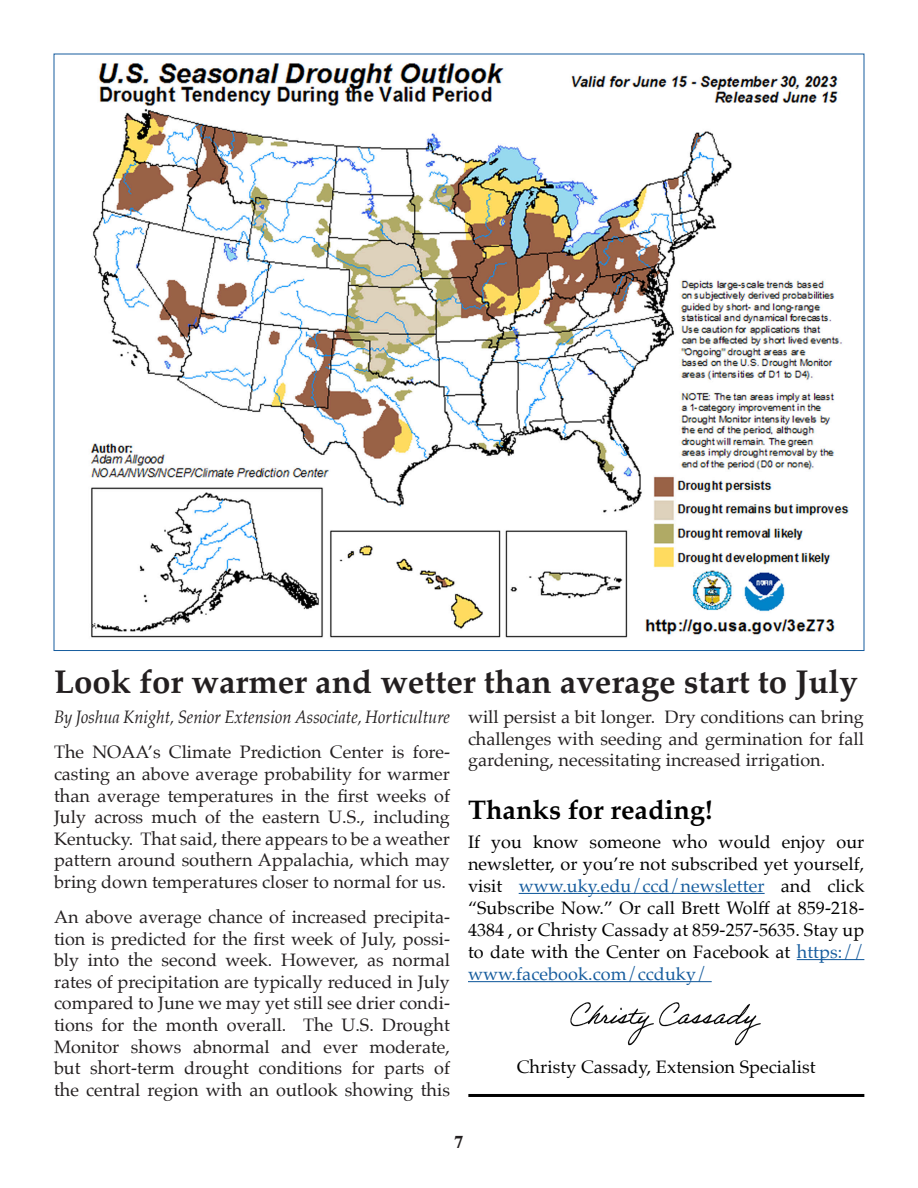
<style>
.page{position:relative;width:918px;height:1188px;background:#fff}
.page>*{position:absolute;margin:0;border:0;box-sizing:border-box;transform-origin:0 0}
.t1{font:700 33px "Palatino";color:#231f20}
.t2{font:700 27px "Palatino";color:#000}
.t3{font:18px/21.6px "Palatino";color:#231f20;text-align:justify}
.t4{font:18px/22px "Palatino";letter-spacing:.005em;color:#000;text-align:justify}
.t5{font:italic 18px "Palatino";color:#231f20;scale:.92 1}
.t6{font:700 18px "Times";color:#231f20}
.s1{color:#175d9e}
</style>
<div class="page">
<hr style="left:519px;top:893px;width:246px;height:1px;background:#175d9e">
<hr style="left:797px;top:959px;width:67px;height:1px;background:#175d9e">
<hr style="left:468px;top:981px;width:244px;height:1px;background:#175d9e">
<hr style="left:468px;top:1094px;width:396px;height:3px;background:#000">
<img style="left:90px;top:63px;width:759px;height:575px">
<img style="left:569px;top:981px;width:192px;height:65px">
<p class="t1" style="left:54px;top:654px;width:805px">Look for warmer and wetter than average start to July</p>
<p class="t5" style="left:54px;top:702px;width:432px">By Joshua Knight, Senior Extension Associate, Horticulture</p>
<p class="t3" style="left:54px;top:741px;width:398px">The NOAA’s Climate Prediction Center is fore&shy;casting an above average probability for warmer than average temperatures in the first weeks of July across much of the eastern U.S., including Kentucky. That said, there appears to be a weather pattern around southern Appalachia, which may bring down temperatures closer to normal for us.</p>
<p class="t3" style="left:54px;top:906px;width:398px">An above average chance of increased precipita&shy;tion is predicted for the first week of July, possi&shy;bly into the second week. However, as normal rates of precipitation are typically reduced in July compared to June we may yet still see drier condi&shy;tions for the month overall. The U.S. Drought Monitor shows abnormal and ever moderate, but short-term drought conditions for parts of the central region with an outlook showing this</p>
<p class="t3" style="left:468px;top:706px;width:398px">will persist a bit longer. Dry conditions can bring challenges with seeding and germination for fall gardening, necessitating increased irrigation.</p>
<p class="t2" style="left:468px;top:786px;width:246px">Thanks for reading!</p>
<p class="t4" style="left:468px;top:830px;width:398px">If you know someone who would enjoy our newsletter, or you’re not subscribed yet yourself, visit <span class="s1">www.uky.edu/ccd/newsletter</span> and click “Subscribe Now.” Or call Brett Wolff at 859-218- 4384 , or Christy Cassady at 859-257-5635. Stay up to date with the Center on Facebook at <span class="s1">https:// www.facebook.com/ccduky/</span></p>
<p class="t4" style="left:517px;top:1056px;width:300px">Christy Cassady, Extension Specialist</p>
<p class="t6" style="left:454px;top:1124px;width:10px">7</p>
</div>
